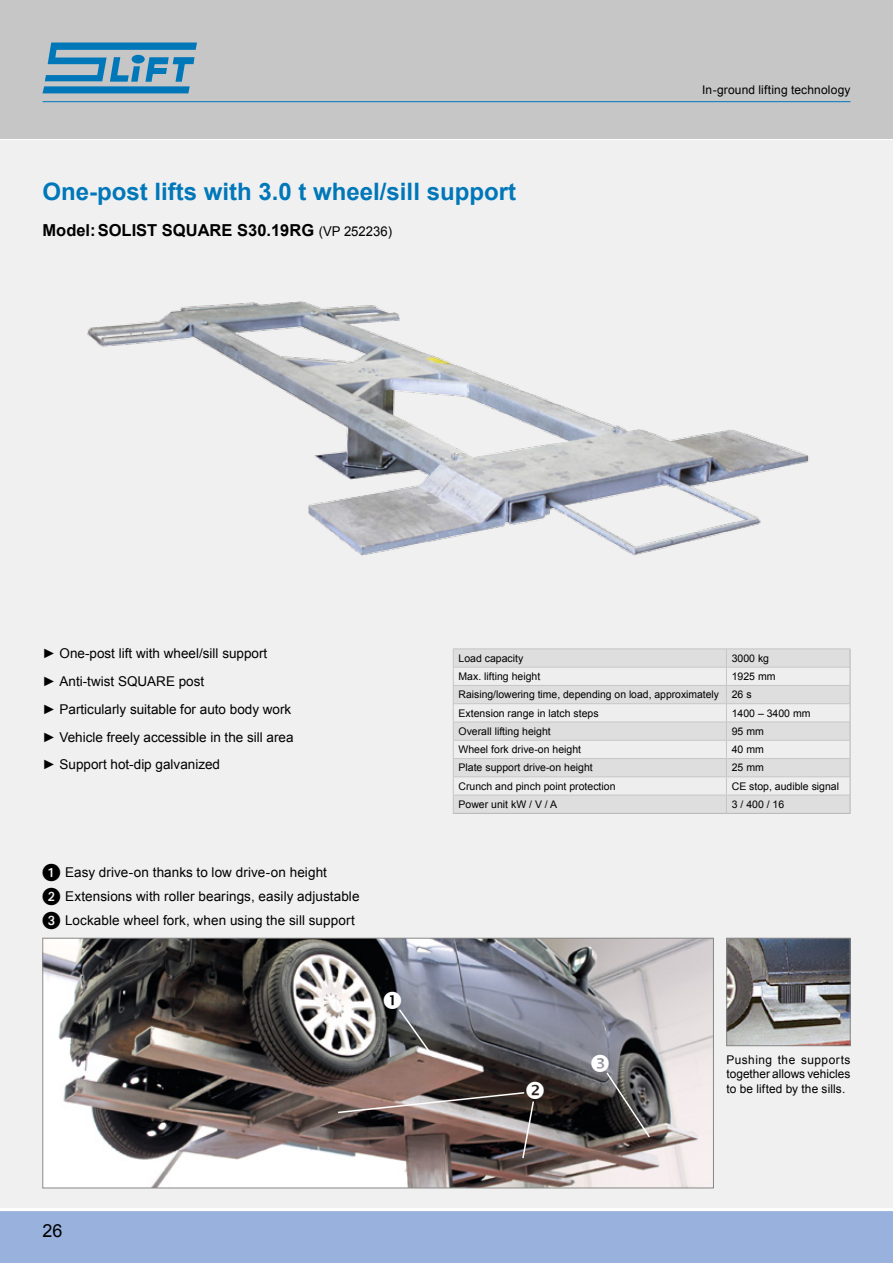
<style>
.page{position:relative;width:893px;height:1263px;background:#fff}
.page>*{position:absolute;margin:0;border:0;box-sizing:border-box;transform-origin:0 0}
.t1{font:700 24px "Arial";color:#0077b9}
.t2{font:18px "Arial";color:#000}
.t3{font:700 16.5px "Arial";color:#000}
.t4{font:13.5px/27.8px "Arial";color:#000}
.t5{font:12px/14.4px "Arial";letter-spacing:.01em;color:#000;text-align:justify}
.t6{font:10.5px/18.3px "Arial";color:#000}
.s1{font-weight:400;font-size:13.5px}
.s2{font-family:"European Pi One";font-size:18px}
</style>
<div class="page">
<div style="left:0;top:118px;width:893px;height:1102px;background:#f0f0f0"></div>
<div style="left:0;top:1209px;width:893px;height:54px;background:#98b1dd"></div>
<hr style="left:0;top:1208px;width:893px;height:3px;background:#fff">
<hr style="left:0;top:137px;width:893px;height:3px;background:#fff">
<div style="left:0;top:0;width:893px;height:139px;background:#c6c6c6"></div>
<svg style="left:43px;top:43px;width:154px;height:50px"></svg>
<hr style="left:43px;top:101px;width:807px;height:1px;background:#0077b9">
<img style="left:87px;top:301px;width:722px;height:255px">
<img style="left:728px;top:940px;width:120px;height:104px">
<div style="left:726px;top:938px;width:124px;height:108px;border:1px solid #878787"></div>
<img style="left:45px;top:940px;width:667px;height:246px">
<div style="left:43px;top:938px;width:671px;height:250px;border:1px solid #878787"></div>
<div style="left:454px;top:649px;width:396px;height:164px;background:#dedede"></div>
<svg style="left:454px;top:668px;width:396px;height:127px"></svg>
<hr style="left:453px;top:667px;width:273px;height:1px;background:#c6c6c6">
<hr style="left:726px;top:667px;width:124px;height:1px;background:#c6c6c6">
<hr style="left:453px;top:685px;width:273px;height:1px;background:#c6c6c6">
<hr style="left:726px;top:685px;width:124px;height:1px;background:#c6c6c6">
<hr style="left:453px;top:703px;width:273px;height:1px;background:#c6c6c6">
<hr style="left:726px;top:703px;width:124px;height:1px;background:#c6c6c6">
<hr style="left:453px;top:722px;width:273px;height:1px;background:#c6c6c6">
<hr style="left:726px;top:722px;width:124px;height:1px;background:#c6c6c6">
<hr style="left:453px;top:740px;width:273px;height:1px;background:#c6c6c6">
<hr style="left:726px;top:740px;width:124px;height:1px;background:#c6c6c6">
<hr style="left:453px;top:758px;width:273px;height:1px;background:#c6c6c6">
<hr style="left:726px;top:758px;width:124px;height:1px;background:#c6c6c6">
<hr style="left:453px;top:776px;width:273px;height:1px;background:#c6c6c6">
<hr style="left:726px;top:776px;width:124px;height:1px;background:#c6c6c6">
<svg style="left:726px;top:649px;width:1px;height:164px"></svg>
<hr style="left:453px;top:795px;width:273px;height:1px;background:#c6c6c6">
<hr style="left:726px;top:795px;width:124px;height:1px;background:#c6c6c6">
<hr style="left:453px;top:648px;width:273px;height:1px;background:#c6c6c6">
<hr style="left:726px;top:648px;width:124px;height:1px;background:#c6c6c6">
<svg style="left:453px;top:649px;width:1px;height:164px"></svg>
<svg style="left:850px;top:649px;width:1px;height:164px"></svg>
<hr style="left:453px;top:813px;width:273px;height:1px;background:#b7b6b6">
<hr style="left:726px;top:813px;width:124px;height:1px;background:#b7b6b6">
<svg style="left:384px;top:992px;width:48px;height:63px;background:#67686e"></svg>
<svg style="left:336px;top:1082px;width:208px;height:78px;background:#6c5b58"></svg>
<svg style="left:592px;top:1054px;width:59px;height:85px;background:#504e4f"></svg>
<h1 class="t1" style="left:43px;top:175px;width:475px">One-post lifts with 3.0 t wheel/sill support</h1>
<h3 class="t3" style="left:43px;top:219px;width:351px">Model:SOLIST SQUARE S30.19RG <span class="s1">(VP 252236)</span></h3>
<p class="t5" style="left:702px;top:82px;width:150px">In-ground lifting technology</p>
<p class="t4" style="left:43px;top:640px;width:253px">► One-post lift with wheel/sill support<br>► Anti-twist SQUARE post<br>► Particularly suitable for auto body work ► Vehicle freely accessible in the sill area ► Support hot-dip galvanized</p>
<p class="t4" style="left:43px;top:860px;width:319px;line-height:24px"><span class="s2">1</span> Easy drive-on thanks to low drive-on height<br><span class="s2">2</span> Extensions with roller bearings, easily adjustable<br><span class="s2">3</span> Lockable wheel fork, when using the sill support</p>
<h2 class="t2" style="left:43px;top:1219px;width:22px">26</h2>
<p class="t6" style="left:459px;top:649px;width:66px">Load capacity</p>
<p class="t6" style="left:732px;top:649px;width:39px">3000 kg</p>
<p class="t6" style="left:459px;top:667px;width:83px">Max. lifting height</p>
<p class="t6" style="left:459px;top:667px;width:318px;text-indent:273px">1925 mm<br>Raising/lowering time, depending on load, approximately 26 s<br>Extension range in latch steps</p>
<p class="t6" style="left:732px;top:704px;width:80px">1400 – 3400 mm</p>
<p class="t6" style="left:459px;top:722px;width:94px">Overall lifting height</p>
<p class="t6" style="left:732px;top:722px;width:34px">95 mm</p>
<p class="t6" style="left:459px;top:740px;width:124px">Wheel fork drive-on height</p>
<p class="t6" style="left:732px;top:740px;width:34px">40 mm</p>
<p class="t6" style="left:459px;top:759px;width:136px">Plate support drive-on height</p>
<p class="t6" style="left:732px;top:759px;width:34px">25 mm</p>
<p class="t6" style="left:459px;top:777px;width:158px">Crunch and pinch point protection</p>
<p class="t6" style="left:732px;top:777px;width:109px">CE stop, audible signal</p>
<p class="t6" style="left:459px;top:795px;width:100px">Power unit kW / V / A</p>
<p class="t6" style="left:732px;top:795px;width:54px">3 / 400 / 16</p>
<p class="t5" style="left:726px;top:1053px;width:126px">Pushing the supports together allows vehicles to be lifted by the sills.</p>
</div>
